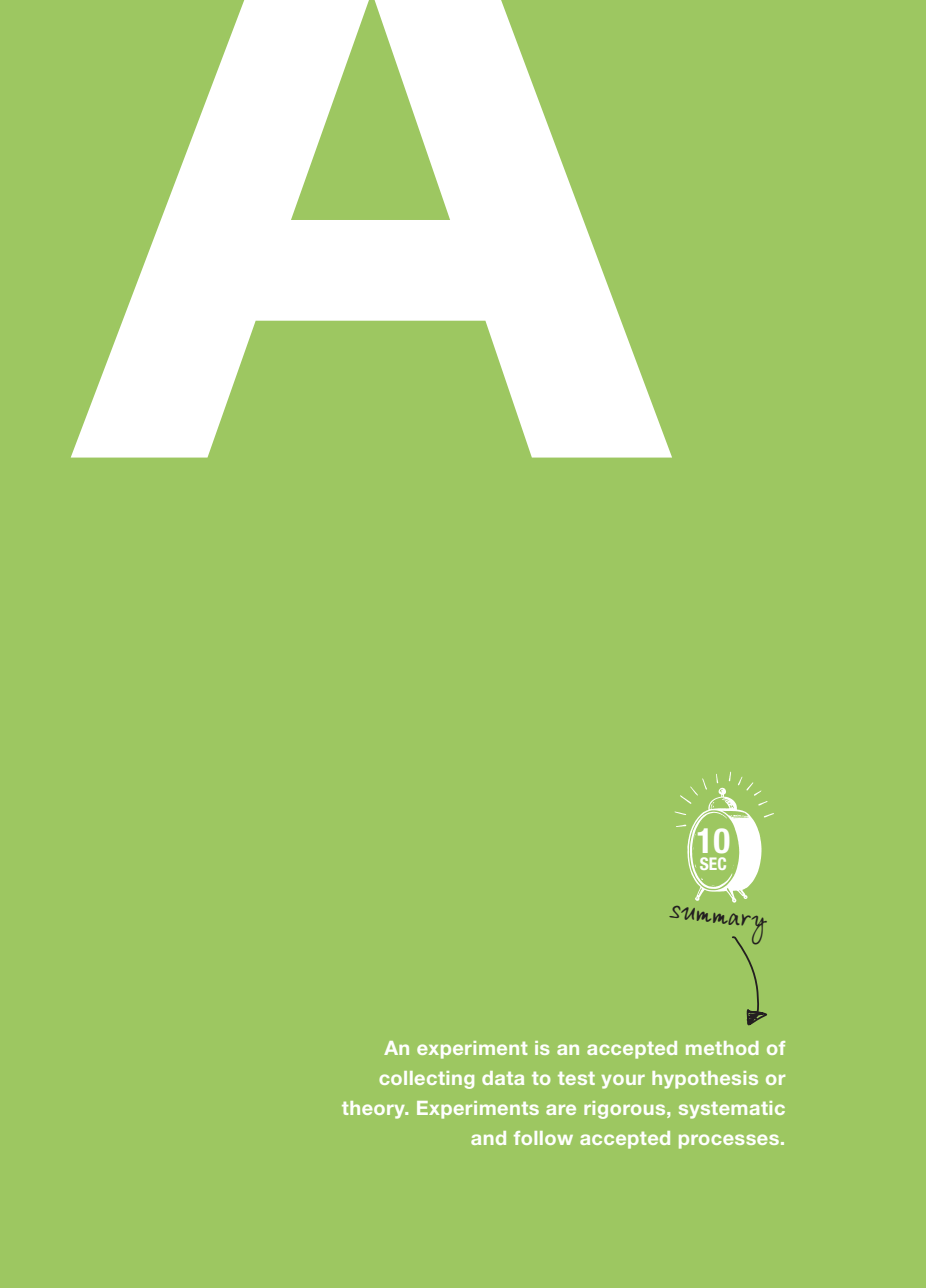
<style>
.page{position:relative;width:926px;height:1288px;background:#fff}
.page>*{position:absolute;margin:0;border:0;box-sizing:border-box;transform-origin:0 0}
.t1{font:700 condensed 34.75px "Helvetica Neue LT Std";color:#fff}
.t2{font:25px "Ardleys Hand";color:#231f20}
._10_sec_summary{font:700 20px/30px "Helvetica Neue LT Std";letter-spacing:.02em;color:#fff;text-align:right}
.t3{font:700 condensed 17.5px "Helvetica Neue LT Std";color:#fff}
</style>
<div class="page">
<div style="left:0;top:0;width:926px;height:1287px;background:#9dc761"></div>
<svg style="left:71px;top:0;width:601px;height:457px;fill:#fff"></svg>
<svg style="left:732px;top:936px;width:36px;height:89px"></svg>
<svg style="left:674px;top:771px;width:100px;height:131px"></svg>
<div style="left:693px;top:813px;width:43px;height:72px;background:#9dc761;border-radius:50%"></div>
<p class="t1" style="left:697px;top:819px;width:35px">10</p>
<p class="t3" style="left:700px;top:853px;width:28px">SEC</p>
<p class="t2" style="left:671px;top:893px;width:100px;rotate:7deg">summary</p>
<p class="_10_sec_summary" style="left:342px;top:1032px;width:445px">An experiment is an accepted method of collecting data to test your hypothesis or theory. Experiments are rigorous, systematic and follow accepted processes.</p>
</div>
